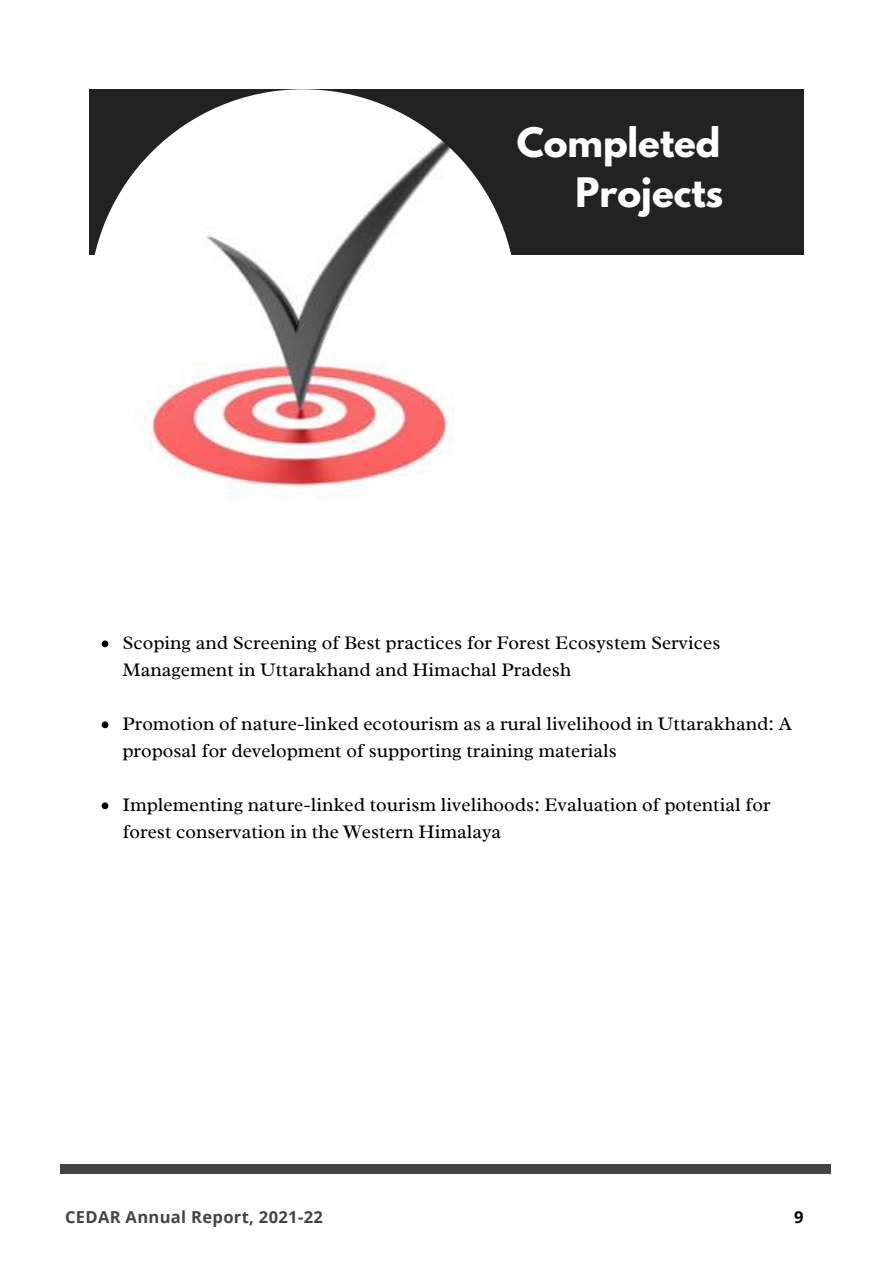
<style>
.page{position:relative;width:893px;height:1264px;background:#fff}
.page>*{position:absolute;margin:0;border:0;box-sizing:border-box;transform-origin:0 0}
.t1{font:700 36px/49.5px "League Spartan";color:#fff;text-align:right}
.t2{font:19.5px/27px "Radley";color:#000}
.t3{font:700 16.5px "Open Sans";letter-spacing:.02em;color:#444440}
.t4{font:700 16.5px "Open Sans";color:#000}
</style>
<div class="page">
<div style="left:89px;top:89px;width:714px;height:165px;background:#222"></div>
<div style="left:60px;top:1163px;width:770px;height:9px;background:#444440"></div>
<img style="left:89px;top:89px;width:427px;height:427px;border-radius:50%">
<svg style="left:102px;top:640px;width:6px;height:7px"></svg>
<svg style="left:102px;top:721px;width:6px;height:7px"></svg>
<svg style="left:102px;top:802px;width:6px;height:7px"></svg>
<h1 class="t1" style="left:516px;top:122px;width:208px">Completed<br>Projects</h1>
<p class="t2" style="left:122px;top:629px;width:599px">Scoping and Screening of Best practices for Forest Ecosystem Services<br>Management in Uttarakhand and Himachal Pradesh</p>
<p class="t2" style="left:122px;top:710px;width:671px">Promotion of nature-linked ecotourism as a rural livelihood in Uttarakhand: A proposal for development of supporting training materials</p>
<p class="t2" style="left:122px;top:791px;width:649px">Implementing nature-linked tourism livelihoods: Evaluation of potential for forest conservation in the Western Himalaya</p>
<p class="t3" style="left:65px;top:1204px;width:259px">CEDAR Annual Report, 2021-22</p>
<p class="t4" style="left:794px;top:1204px;width:11px">9</p>
</div>
